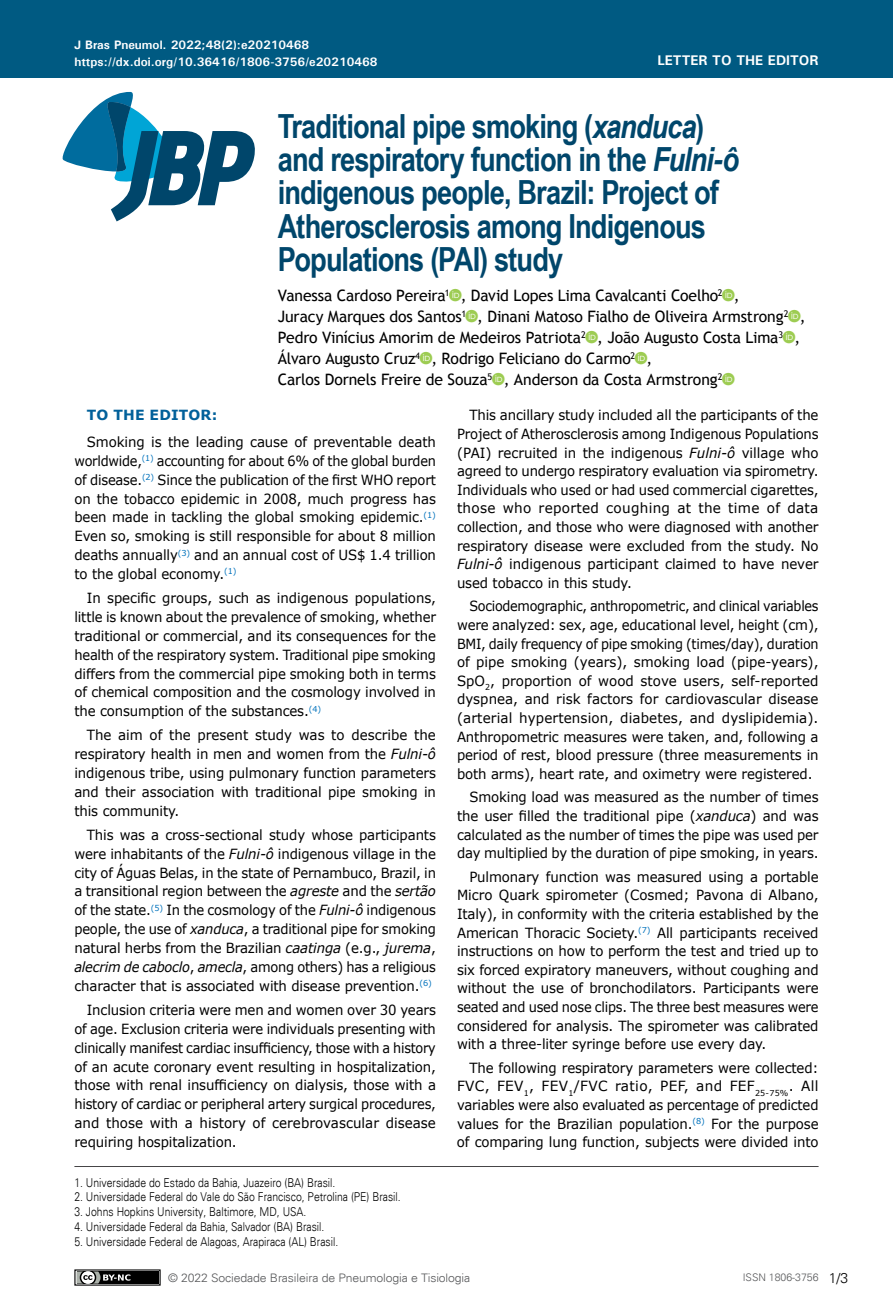
<style>
.page{position:relative;width:893px;height:1315px;background:#fff}
.page>*{position:absolute;margin:0;border:0;box-sizing:border-box;transform-origin:0 0}
.t1{font:700 33.25px/33.2px "Arial Narrow";letter-spacing:-.025em;color:#00466b}
.t2{font:21px "ID font Regular";color:#9dcc52}
.t3{font:15.75px "Trebuchet MS";letter-spacing:-.01em;color:#000}
.t4{font:14px/18.9px "Verdana";letter-spacing:-.01em;color:#000;text-align:justify;scale:.95 1}
.t5{font:14px/18.6px "Verdana";letter-spacing:-.01em;color:#000;text-align:justify;scale:.91 1}
.t6{font:14px/18.9px "Verdana";letter-spacing:-.01em;color:#000;text-align:justify;scale:.96 1}
.t7{font:700 14px "Univers";color:#fff}
.t8{font:700 14px "Verdana";letter-spacing:.01em;color:#01609a}
.t9{font:300 14px "Univers";color:#000}
.t10{font:300 12.25px "Univers";color:#000;scale:.85 1}
.t11{font:700 12.25px "Univers";color:#fff}
.t12{font:300 11.72px "Univers";letter-spacing:-.01em;color:#58595b;scale:1.04 1}
.t13{font:300 10.5px "Univers";color:#58595b}
.s1{font-style:italic}
.s2{font-family:"ID font Regular";font-size:21px;color:#9dcc52}
.s3{font-family:"Trebuchet MS";font-size:15.75px;color:#000}
</style>
<div class="page">
<div style="left:0;top:0;width:893px;height:78px;background:#005a82"></div>
<svg style="left:62px;top:91px;width:193px;height:130px"></svg>
<div style="left:75px;top:1270px;width:85px;height:15px;background:#000"></div>
<div style="left:74px;top:1269px;width:87px;height:16px;border:1px solid #000"></div>
<svg style="left:74px;top:1269px;width:56px;height:17px"></svg>
<hr style="left:74px;top:1166px;width:745px;height:1px;background:#464547">
<p class="t11" style="left:74px;top:37px;width:236px">J Bras Pneumol. 2022;48(2):e20210468</p>
<p class="t11" style="left:74px;top:54px;width:305px">https://dx.doi.org/10.36416/1806-3756/e20210468</p>
<p class="t7" style="left:657px;top:52px;width:163px">LETTER TO THE EDITOR</p>
<h1 class="t1" style="left:278px;top:108px;width:463px">Traditional pipe smoking (<span class="s1">xanduca</span>) and respiratory function in the <span class="s1">Fulni-ô </span>indigenous people, Brazil: Project of Atherosclerosis among Indigenous Populations (PAI) study</h1>
<p class="t3" style="left:278px;top:286px;width:446px">Vanessa Cardoso Pereira<sup>1</sup><span class="s2">a</span>, David Lopes Lima Cavalcanti Coelho<sup>2</sup></p>
<h2 class="t2" style="left:722px;top:284px;width:19px">a<span class="s3">,</span></h2>
<p class="t3" style="left:278px;top:307px;width:512px">Juracy Marques dos Santos<sup>1</sup><span class="s2">a</span>, Dinani Matoso Fialho de Oliveira Armstrong<sup>2</sup></p>
<h2 class="t2" style="left:788px;top:305px;width:19px">a<span class="s3">,</span></h2>
<p class="t3" style="left:278px;top:328px;width:507px">Pedro Vinícius Amorim de Medeiros Patriota<sup>2</sup><span class="s2">a</span>, João Augusto Costa Lima<sup>3</sup></p>
<h2 class="t2" style="left:783px;top:326px;width:19px">a<span class="s3">,</span></h2>
<p class="t3" style="left:278px;top:349px;width:359px">Álvaro Augusto Cruz<sup>4</sup><span class="s2">a</span>, Rodrigo Feliciano do Carmo<sup>2</sup></p>
<h2 class="t2" style="left:635px;top:347px;width:19px">a<span class="s3">,</span></h2>
<p class="t3" style="left:278px;top:370px;width:446px">Carlos Dornels Freire de Souza<sup>5</sup><span class="s2">a</span>, Anderson da Costa Armstrong<sup>2</sup></p>
<h2 class="t2" style="left:722px;top:368px;width:14px">a</h2>
<p class="t8" style="left:87px;top:406px;width:132px">TO THE EDITOR:</p>
<p class="t4" style="left:74px;top:432px;width:382px;text-indent:12px">Smoking is the leading cause of preventable death worldwide,<sup>(1)</sup> accounting for about 6% of the global burden of disease.<sup>(2)</sup> Since the publication of the first WHO report on the tobacco epidemic in 2008, much progress has been made in tackling the global smoking epidemic.<sup>(1)<br></sup>Even so, smoking is still responsible for about 8 million deaths annually<sup>(3)</sup> and an annual cost of US$ 1.4 trillion to the global economy.<sup>(1)</sup></p>
<p class="t4" style="left:74px;top:588px;width:382px;text-indent:12px">In specific groups, such as indigenous populations, little is known about the prevalence of smoking, whether traditional or commercial, and its consequences for the health of the respiratory system. Traditional pipe smoking differs from the commercial pipe smoking both in terms of chemical composition and the cosmology involved in the consumption of the substances.<sup>(4)</sup></p>
<p class="t6" style="left:74px;top:726px;width:378px;text-indent:12px">The aim of the present study was to describe the respiratory health in men and women from the <span class="s1">Fulni-ô </span>indigenous tribe, using pulmonary function parameters and their association with traditional pipe smoking in this community.</p>
<p class="t4" style="left:74px;top:825px;width:382px;text-indent:12px">This was a cross-sectional study whose participants were inhabitants of the <span class="s1">Fulni-ô</span> indigenous village in the city of Águas Belas, in the state of Pernambuco, Brazil, in a transitional region between the <span class="s1">agreste</span> and the <span class="s1">sertão </span>of the state.<sup>(5)</sup> In the cosmology of the <span class="s1">Fulni-ô</span> indigenous people, the use of <span class="s1">xanduca</span>, a traditional pipe for smoking natural herbs from the Brazilian <span class="s1">caatinga</span> (e.g., <span class="s1">jurema</span>, <span class="s1">alecrim de caboclo</span>, <span class="s1">amecla</span>, among others) has a religious character that is associated with disease prevention.<sup>(6)</sup></p>
<p class="t4" style="left:74px;top:1000px;width:382px;text-indent:12px">Inclusion criteria were men and women over 30 years of age. Exclusion criteria were individuals presenting with clinically manifest cardiac insufficiency, those with a history of an acute coronary event resulting in hospitalization, those with renal insufficiency on dialysis, those with a history of cardiac or peripheral artery surgical procedures, and those with a history of cerebrovascular disease requiring hospitalization.</p>
<p class="t10" style="left:74px;top:1175px;width:309px">1. Universidade do Estado da Bahia, Juazeiro (BA) Brasil.</p>
<p class="t10" style="left:74px;top:1189px;width:385px">2. Universidade Federal do Vale do São Francisco, Petrolina (PE) Brasil.</p>
<p class="t10" style="left:74px;top:1204px;width:274px">3. Johns Hopkins University, Baltimore, MD, USA.</p>
<p class="t10" style="left:74px;top:1219px;width:296px">4. Universidade Federal da Bahia, Salvador (BA) Brasil.</p>
<p class="t10" style="left:74px;top:1233px;width:312px">5. Universidade Federal de Alagoas, Arapiraca (AL) Brasil.</p>
<p class="t4" style="left:457px;top:406px;width:382px;text-indent:12px">This ancillary study included all the participants of the Project of Atherosclerosis among Indigenous Populations (PAI) recruited in the indigenous <span class="s1">Fulni-ô</span> village who agreed to undergo respiratory evaluation via spirometry.<br>Individuals who used or had used commercial cigarettes, those who reported coughing at the time of data collection, and those who were diagnosed with another respiratory disease were excluded from the study. No <span class="s1">Fulni-ô</span> indigenous participant claimed to have never used tobacco in this study.</p>
<p class="t5" style="left:457px;top:597px;width:399px;text-indent:12px">Sociodemographic, anthropometric, and clinical variables were analyzed: sex, age, educational level, height (cm), BMI, daily frequency of pipe smoking (times/day), duration of pipe smoking (years), smoking load (pipe-years), SpO<sub>2</sub>, proportion of wood stove users, self-reported dyspnea, and risk factors for cardiovascular disease (arterial hypertension, diabetes, and dyslipidemia).<br>Anthropometric measures were taken, and, following a period of rest, blood pressure (three measurements in both arms), heart rate, and oximetry were registered.</p>
<p class="t4" style="left:457px;top:788px;width:382px;text-indent:12px">Smoking load was measured as the number of times the user filled the traditional pipe (<span class="s1">xanduca</span>) and was calculated as the number of times the pipe was used per day multiplied by the duration of pipe smoking, in years.</p>
<p class="t4" style="left:457px;top:867px;width:382px;text-indent:12px">Pulmonary function was measured using a portable Micro Quark spirometer (Cosmed; Pavona di Albano, Italy), in conformity with the criteria established by the American Thoracic Society.<sup>(7)</sup> All participants received instructions on how to perform the test and tried up to six forced expiratory maneuvers, without coughing and without the use of bronchodilators. Participants were seated and used nose clips. The three best measures were considered for analysis. The spirometer was calibrated with a three-liter syringe before use every day.</p>
<p class="t4" style="left:457px;top:1058px;width:382px;text-indent:12px">The following respiratory parameters were collected:<br>FVC, FEV<sub>1</sub>, FEV<sub>1</sub>/FVC ratio, PEF, and FEF<sub>25-75%</sub>. All variables were also evaluated as percentage of predicted values for the Brazilian population.<sup>(8)</sup> For the purpose of comparing lung function, subjects were divided into</p>
<p class="t12" style="left:168px;top:1270px;width:292px">© 2022 Sociedade Brasileira de Pneumologia e Tisiologia</p>
<p class="t13" style="left:743px;top:1271px;width:77px">ISSN 1806-3756</p>
<p class="t9" style="left:829px;top:1269px;width:21px">1/3</p>
</div>
